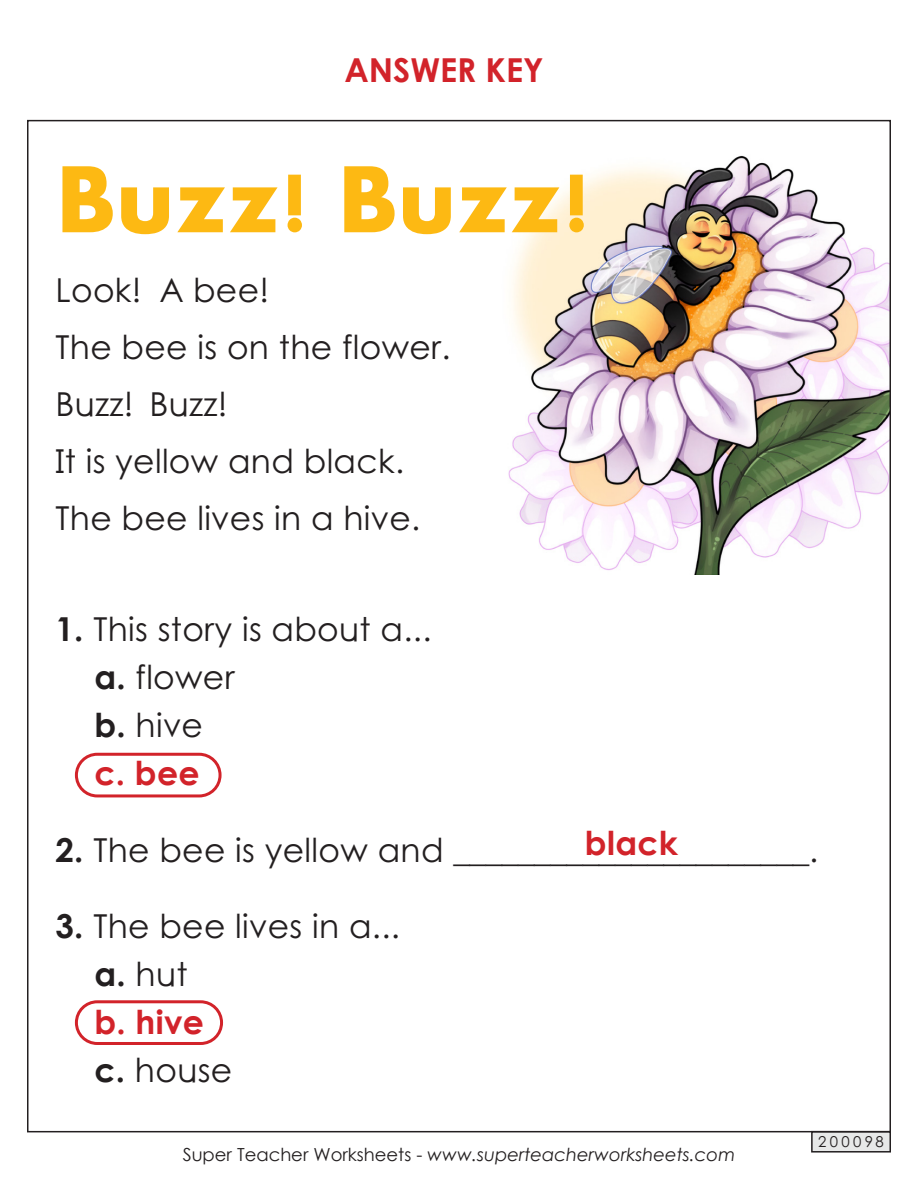
<style>
.page{position:relative;width:918px;height:1188px;background:#fff}
.page>*{position:absolute;margin:0;border:0;box-sizing:border-box;transform-origin:0 0}
.t1{font:700 99px "Aharoni";letter-spacing:.01em;color:#fdb913}
.t2{font:33px/48px "Century STW4";letter-spacing:.01em;color:#231f20}
.t3{font:700 33px "Century Gothic 2";color:#d2232a}
.t4{font:700 33px "Century STW4";letter-spacing:.01em;color:#d2232a}
.t5{font:italic 18px "Century Gothic 2";color:#231f20}
.t6{font:15px "Century STW4";letter-spacing:.22em;color:#231f20}
.s1{font-size:121.5px}
.s2{font-weight:700}
.s3{font-weight:700;color:#d2232a}
.s4{font-style:normal}
</style>
<div class="page">
<img style="left:508px;top:155px;width:380px;height:419px">
<div style="left:75px;top:753px;width:147px;height:44px;border:3px solid #d2232a;border-radius:21px"></div>
<div style="left:75px;top:1000px;width:148px;height:45px;border:3px solid #d2232a;border-radius:21px"></div>
<div style="left:812px;top:1132px;width:78px;height:20px;background:#e7e8e8"></div>
<div style="left:811px;top:1131px;width:80px;height:22px;border:2px solid #231f20"></div>
<p class="t3" style="left:344px;top:45px;width:201px">ANSWER KEY</p>
<h1 class="t1" style="left:56px;top:160px;width:539px">Buzz<span class="s1">!</span> Buzz<span class="s1">!</span></h1>
<p class="t2" style="left:56px;top:261px;width:397px;line-height:57px">Look! A bee!<br>The bee is on the flower.<br>Buzz! Buzz!<br>It is yellow and black.<br>The bee lives in a hive.</p>
<p class="t2" style="left:95px;top:605px;width:339px;text-indent:-39px"><span class="s2">1.</span> This story is about a... <span class="s2">a.</span> flower<br><span class="s2">b.</span> hive<br><span class="s3">c. bee</span></p>
<p class="t4" style="left:585px;top:818px;width:95px">black</p>
<p class="t2" style="left:56px;top:825px;width:764px"><span class="s2">2.</span> The bee is yellow and ______________________.</p>
<p class="t2" style="left:95px;top:902px;width:307px;text-indent:-39px"><span class="s2">3.</span> The bee lives in a... <span class="s2">a.</span> hut<br><span class="s3">b. hive<br></span><span class="s2">c.</span> house</p>
<p class="t5" style="left:183px;top:1142px;width:554px"><span class="s4">Super Teacher Worksheets -</span> www.superteacherworksheets.com</p>
<p class="t6" style="left:818px;top:1131px;width:67px">200098</p>
</div>
